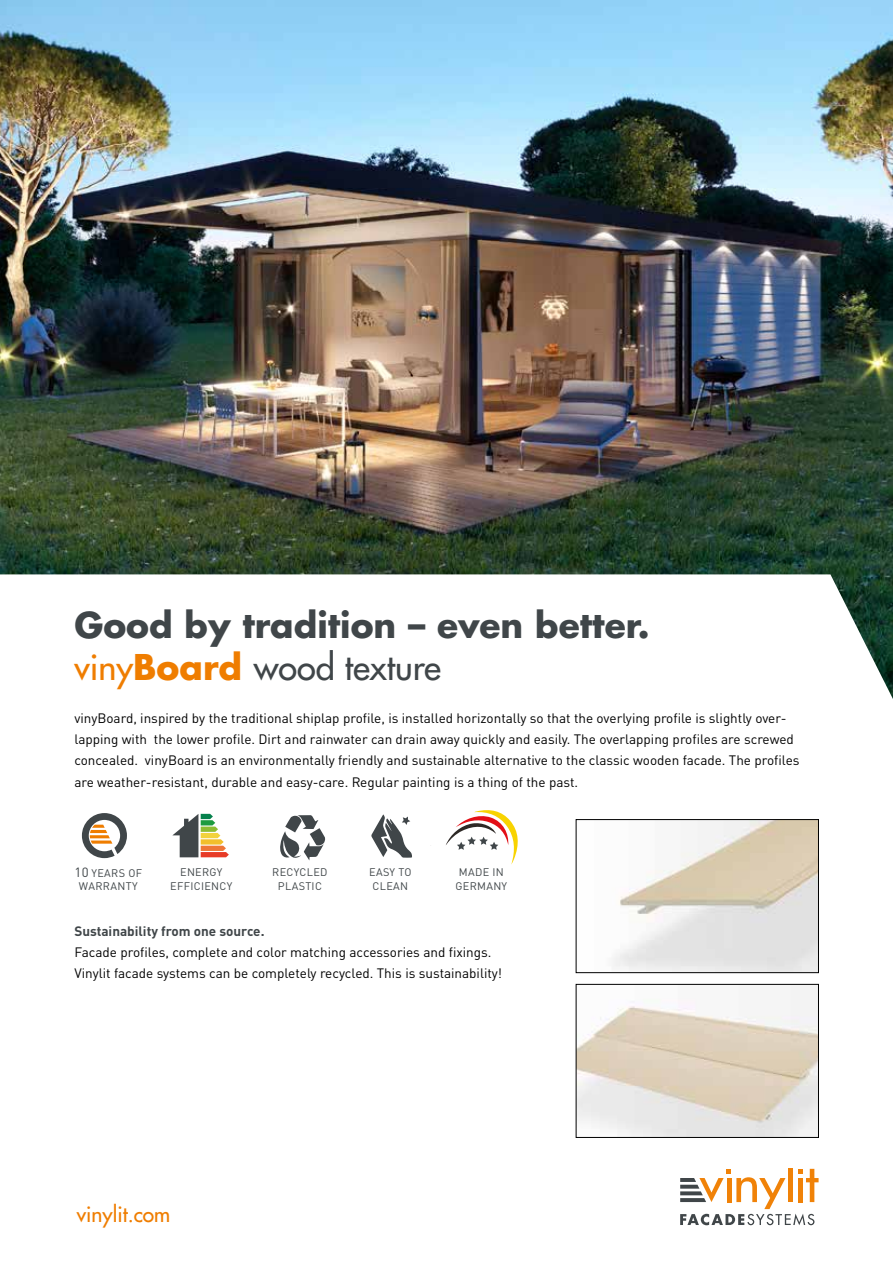
<style>
.page{position:relative;width:893px;height:1263px;background:#fff}
.page>*{position:absolute;margin:0;border:0;box-sizing:border-box;transform-origin:0 0}
.t1{font:700 34.5px/42.5px "Futura LT Pro";color:#404649}
.t2{font:500 21px "Futura LT Pro";color:#ef7d00}
.t3{font:13.5px/21.3px "DIN Pro";color:#000}
.t4{font:700 13.5px "DIN Pro";color:#404649}
.t5{font:10.95px/13px "DIN Pro";letter-spacing:.03em;color:#404649;text-align:center}
.s1{font-weight:500;color:#ef7d00}
.s2{color:#ef7d00}
.s3{font-weight:500}
.s4{font-size:13.2px}
</style>
<div class="page">
<svg style="left:680px;top:1169px;width:139px;height:56px"></svg>
<img style="left:0;top:0;width:893px;height:574px">
<svg style="left:0;top:574px;width:893px;height:399px"></svg>
<svg style="left:172px;top:814px;width:57px;height:43px"></svg>
<svg style="left:280px;top:814px;width:45px;height:46px"></svg>
<svg style="left:82px;top:813px;width:45px;height:45px"></svg>
<svg style="left:371px;top:814px;width:41px;height:44px"></svg>
<svg style="left:446px;top:808px;width:74px;height:56px"></svg>
<img style="left:578px;top:821px;width:239px;height:150px">
<div style="left:576px;top:819px;width:243px;height:154px;border:1px solid #000"></div>
<img style="left:578px;top:986px;width:239px;height:149px">
<div style="left:576px;top:984px;width:243px;height:153px;border:1px solid #000"></div>
<h1 class="t1" style="left:74px;top:603px;width:577px">Good by tradition – even better. <span class="s1">viny</span><span class="s2">Board</span> <span class="s3">wood texture</span></h1>
<p class="t3" style="left:74px;top:706px;width:727px">vinyBoard, inspired by the traditional shiplap profile, is installed horizontally so that the overlying profile is slightly over&shy;lapping with the lower profile. Dirt and rainwater can drain away quickly and easily. The overlapping profiles are screwed concealed. vinyBoard is an environmentally friendly and sustainable alternative to the classic wooden facade. The profiles are weather-resistant, durable and easy-care. Regular painting is a thing of the past.</p>
<p class="t5" style="left:75px;top:865px;width:69px"><span class="s4">10</span> YEARS OF<br>WARRANTY</p>
<p class="t5" style="left:455px;top:865px;width:53px">MADE IN<br>GERMANY</p>
<p class="t4" style="left:74px;top:919px;width:192px">Sustainability from one source.</p>
<p class="t3" style="left:74px;top:940px;width:429px">Facade profiles, complete and color matching accessories and fixings.<br>Vinylit facade systems can be completely recycled. This is sustainability!</p>
<p class="t5" style="left:170px;top:865px;width:64px">ENERGY<br>EFFICIENCY</p>
<p class="t5" style="left:272px;top:865px;width:57px">RECYCLED<br>PLASTIC</p>
<p class="t5" style="left:369px;top:865px;width:44px">EASY TO<br>CLEAN</p>
<h2 class="t2" style="left:77px;top:1198px;width:95px">vinylit.com</h2>
</div>
